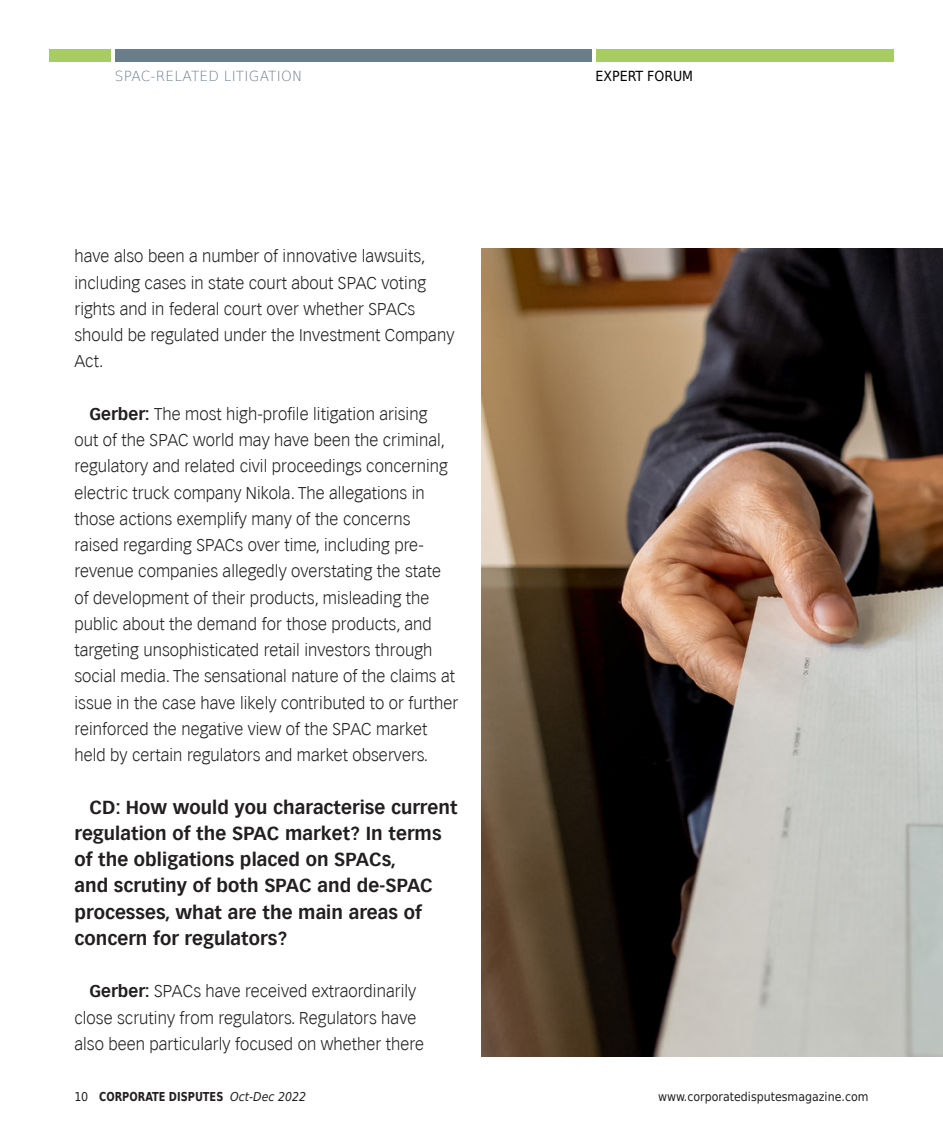
<style>
.page{position:relative;width:943px;height:1141px;background:#fff}
.page>*{position:absolute;margin:0;border:0;box-sizing:border-box;transform-origin:0 0}
.t1{font:700 18.38px/26.2px "Vectora LH";letter-spacing:.005em;color:#231f20}
.t2{font:300 16.62px/26.2px "Vectora LH";letter-spacing:.005em;color:#231f20}
.t3{font:200 14px "DejaVu Sans";letter-spacing:.015em;color:#6a7d8b}
.t4{font:14px "DejaVu Sans Condensed";color:#000}
.t5{font:12.25px "DejaVu Sans Condensed";color:#231f20}
.t6{font:700 12.25px "DejaVu Sans";color:#231f20;scale:.8 1}
.s1{font-weight:700}
.s2{font-family:"DejaVu Sans Condensed";font-weight:400}
.s3{font-family:"DejaVu Sans Condensed";font-weight:400;font-style:italic}
</style>
<div class="page">
<div style="left:595px;top:50px;width:298px;height:12px;background:#a7cd62"></div>
<div style="left:115px;top:50px;width:477px;height:12px;background:#6a7d8b"></div>
<div style="left:50px;top:50px;width:61px;height:12px;background:#a7cd62"></div>
<img style="left:481px;top:248px;width:462px;height:809px">
<p class="t3" style="left:115px;top:65px;width:189px">SPAC-RELATED LITIGATION</p>
<p class="t4" style="left:595px;top:64px;width:99px">EXPERT FORUM</p>
<p class="t2" style="left:74px;top:244px;width:381px">have also been a number of innovative lawsuits, including cases in state court about SPAC voting rights and in federal court over whether SPACs should be regulated under the Investment Company Act.</p>
<p class="t2" style="left:74px;top:401px;width:385px;text-indent:15px"><span class="s1">Gerber:</span> The most high-profile litigation arising<br>out of the SPAC world may have been the criminal, regulatory and related civil proceedings concerning electric truck company Nikola. The allegations in those actions exemplify many of the concerns raised regarding SPACs over time, including pre&shy;revenue companies allegedly overstating the state of development of their products, misleading the public about the demand for those products, and targeting unsophisticated retail investors through social media. The sensational nature of the claims at issue in the case have likely contributed to or further reinforced the negative view of the SPAC market held by certain regulators and market observers.</p>
<p class="t1" style="left:74px;top:794px;width:385px;text-indent:15px">CD: How would you characterise current regulation of the SPAC market? In terms of the obligations placed on SPACs,<br>and scrutiny of both SPAC and de-SPAC processes, what are the main areas of concern for regulators?</p>
<p class="t2" style="left:74px;top:979px;width:351px;text-align:center"><span class="s1">Gerber:</span> SPACs have received extraordinarily close scrutiny from regulators. Regulators have also been particularly focused on whether there</p>
<p class="t6" style="left:74px;top:1086px;width:291px"><span class="s2">10</span> CORPORATE DISPUTES <span class="s3">Oct-Dec 2022</span></p>
<p class="t5" style="left:658px;top:1086px;width:212px">www.corporatedisputesmagazine.com</p>
</div>
